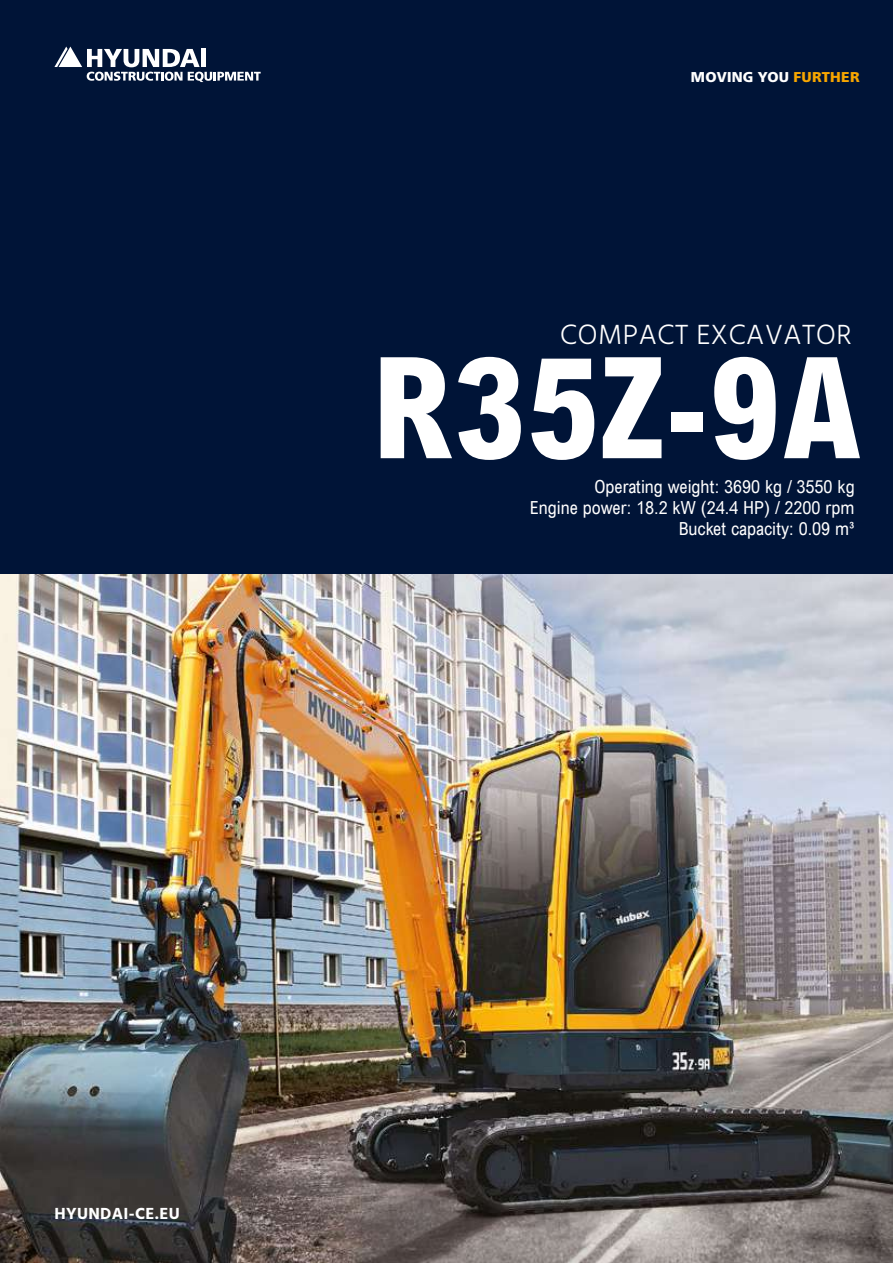
<style>
.page{position:relative;width:893px;height:1263px;background:#fff}
.page>*{position:absolute;margin:0;border:0;box-sizing:border-box;transform-origin:0 0}
.t1{font:800 condensed 141px "Arial";letter-spacing:.02em;color:#fff}
.t2{font:300 28.5px "Hind";letter-spacing:.02em;color:#fff}
.t3{font:condensed 18px/21px "Arial";color:#fff;text-align:right}
.t4{font:700 16.5px "Hind";letter-spacing:.02em;color:#fff}
.t5{font:900 14.25px "Neue Frutiger World";letter-spacing:.02em;color:#fff}
.s1{color:#f7a600}
</style>
<div class="page">
<div style="left:0;top:0;width:893px;height:574px;background:#001437"></div>
<img style="left:0;top:574px;width:893px;height:689px">
<svg style="left:54px;top:47px;width:207px;height:35px"></svg>
<p class="t5" style="left:691px;top:69px;width:170px">MOVING YOU <span class="s1">FURTHER</span></p>
<h2 class="t2" style="left:560px;top:316px;width:293px">COMPACT EXCAVATOR</h2>
<h1 class="t1" style="left:374px;top:329px;width:488px">R35Z-9A</h1>
<p class="t3" style="left:530px;top:476px;width:326px">Operating weight: 3690 kg / 3550 kg<br>Engine power: 18.2 kW (24.4 HP) / 2200 rpm<br>Bucket capacity: 0.09 m³</p>
<p class="t4" style="left:54px;top:1204px;width:127px">HYUNDAI-CE.EU</p>
</div>
